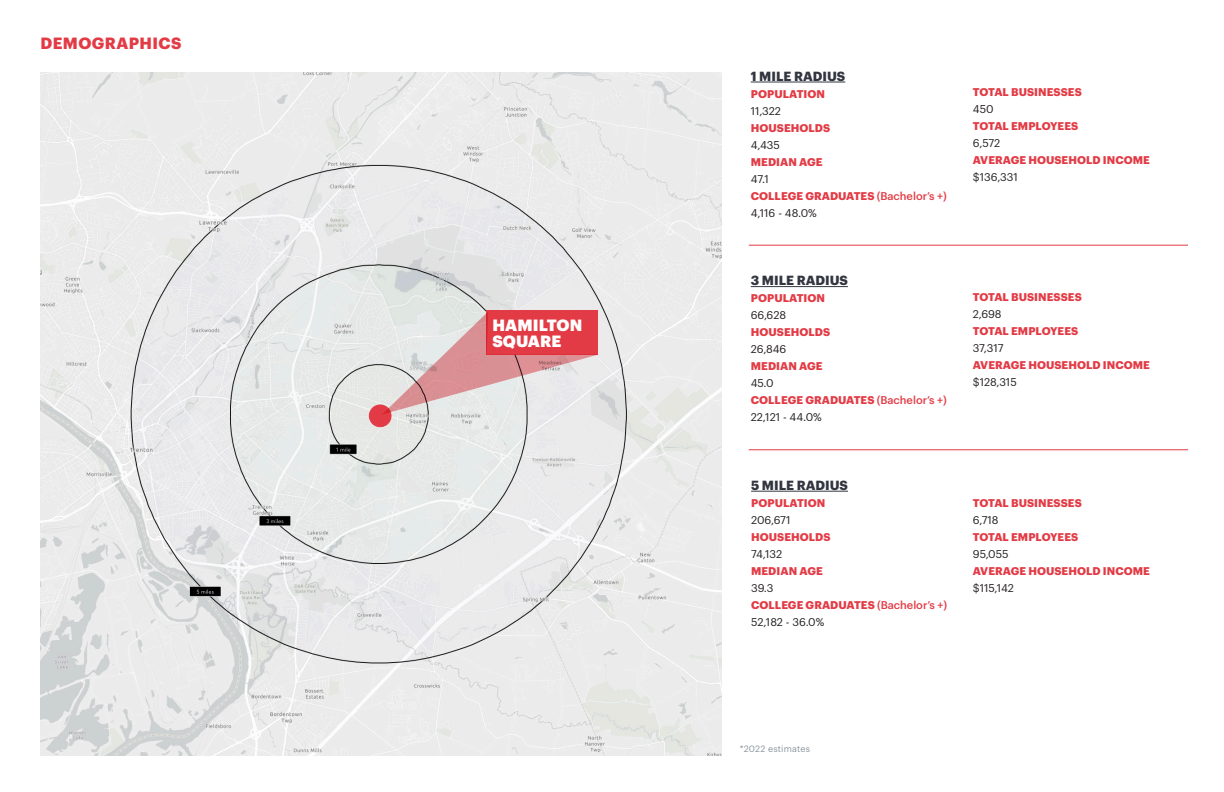
<style>
.page{position:relative;width:1224px;height:792px;background:#fff}
.page>*{position:absolute;margin:0;border:0;box-sizing:border-box;transform-origin:0 0}
.t1{font:900 16px/16px "Graphik";letter-spacing:.005em;color:#fff}
.t2{font:700 16px "Graphik";letter-spacing:.025em;color:#e33b45}
.t3{font:700 13px "Graphik";color:#323640}
.t4{font:700 11px "Graphik";letter-spacing:.005em;color:#e33b45}
.t5{font:11px "Graphik";color:#231f20}
.t6{font:9px "Graphik";letter-spacing:.02em;color:#8a949d}
.s1{font-weight:500}
</style>
<div class="page">
<img style="left:40px;top:72px;width:682px;height:683px">
<hr style="left:751px;top:82px;width:94px;height:1px;background:#323640">
<hr style="left:749px;top:245px;width:439px;height:1px;background:#e33b45">
<hr style="left:749px;top:449px;width:439px;height:1px;background:#e33b45">
<hr style="left:751px;top:286px;width:97px;height:1px;background:#323640">
<hr style="left:751px;top:491px;width:97px;height:1px;background:#323640">
<div style="left:369px;top:405px;width:22px;height:22px;background:#e33b45;border-radius:50%"></div>
<div style="left:369px;top:404px;width:23px;height:23px;border:1px solid #e33b45;border-radius:50%"></div>
<svg style="left:382px;top:311px;width:217px;height:104px;background:#e0abad"></svg>
<p class="t2" style="left:41px;top:31px;width:142px">DEMOGRAPHICS</p>
<p class="t1" style="left:492px;top:316px;width:91px">HAMILTON<br>SQUARE</p>
<p class="t3" style="left:751px;top:66px;width:96px">1 MILE RADIUS</p>
<p class="t4" style="left:751px;top:85px;width:76px">POPULATION</p>
<p class="t5" style="left:751px;top:102px;width:32px">11,322</p>
<p class="t4" style="left:751px;top:119px;width:81px">HOUSEHOLDS</p>
<p class="t5" style="left:751px;top:136px;width:31px">4,435</p>
<p class="t4" style="left:751px;top:153px;width:73px">MEDIAN AGE</p>
<p class="t5" style="left:751px;top:170px;width:20px">47.1</p>
<p class="t4" style="left:751px;top:187px;width:198px">COLLEGE GRADUATES <span class="s1">(Bachelor’s +)</span></p>
<p class="t5" style="left:751px;top:204px;width:68px">4,116 - 48.0%</p>
<p class="t3" style="left:751px;top:271px;width:99px">3 MILE RADIUS</p>
<p class="t4" style="left:751px;top:290px;width:76px">POPULATION</p>
<p class="t5" style="left:751px;top:307px;width:37px">66,628</p>
<p class="t4" style="left:751px;top:324px;width:81px">HOUSEHOLDS</p>
<p class="t5" style="left:751px;top:341px;width:37px">26,846</p>
<p class="t4" style="left:751px;top:358px;width:73px">MEDIAN AGE</p>
<p class="t5" style="left:751px;top:375px;width:24px">45.0</p>
<p class="t4" style="left:751px;top:392px;width:198px">COLLEGE GRADUATES <span class="s1">(Bachelor’s +)</span></p>
<p class="t5" style="left:751px;top:409px;width:72px">22,121 - 44.0%</p>
<p class="t3" style="left:751px;top:475px;width:98px">5 MILE RADIUS</p>
<p class="t4" style="left:751px;top:494px;width:76px">POPULATION</p>
<p class="t5" style="left:751px;top:512px;width:41px">206,671</p>
<p class="t4" style="left:751px;top:528px;width:81px">HOUSEHOLDS</p>
<p class="t5" style="left:751px;top:546px;width:33px">74,132</p>
<p class="t4" style="left:751px;top:562px;width:73px">MEDIAN AGE</p>
<p class="t5" style="left:751px;top:580px;width:24px">39.3</p>
<p class="t4" style="left:751px;top:596px;width:198px">COLLEGE GRADUATES <span class="s1">(Bachelor’s +)</span></p>
<p class="t5" style="left:751px;top:614px;width:75px">52,182 - 36.0%</p>
<p class="t4" style="left:973px;top:84px;width:110px">TOTAL BUSINESSES</p>
<p class="t5" style="left:973px;top:101px;width:22px">450</p>
<p class="t4" style="left:973px;top:118px;width:107px">TOTAL EMPLOYEES</p>
<p class="t5" style="left:973px;top:135px;width:29px">6,572</p>
<p class="t4" style="left:973px;top:151px;width:179px">AVERAGE HOUSEHOLD INCOME</p>
<p class="t5" style="left:973px;top:169px;width:46px">$136,331</p>
<p class="t4" style="left:973px;top:288px;width:110px">TOTAL BUSINESSES</p>
<p class="t5" style="left:973px;top:305px;width:30px">2,698</p>
<p class="t4" style="left:973px;top:322px;width:107px">TOTAL EMPLOYEES</p>
<p class="t5" style="left:973px;top:339px;width:32px">37,317</p>
<p class="t4" style="left:973px;top:356px;width:179px">AVERAGE HOUSEHOLD INCOME</p>
<p class="t5" style="left:973px;top:373px;width:45px">$128,315</p>
<p class="t4" style="left:973px;top:494px;width:110px">TOTAL BUSINESSES</p>
<p class="t5" style="left:973px;top:512px;width:27px">6,718</p>
<p class="t4" style="left:973px;top:528px;width:107px">TOTAL EMPLOYEES</p>
<p class="t5" style="left:973px;top:546px;width:37px">95,055</p>
<p class="t4" style="left:973px;top:562px;width:179px">AVERAGE HOUSEHOLD INCOME</p>
<p class="t5" style="left:973px;top:580px;width:43px">$115,142</p>
<p class="t6" style="left:740px;top:742px;width:72px">*2022 estimates</p>
</div>
